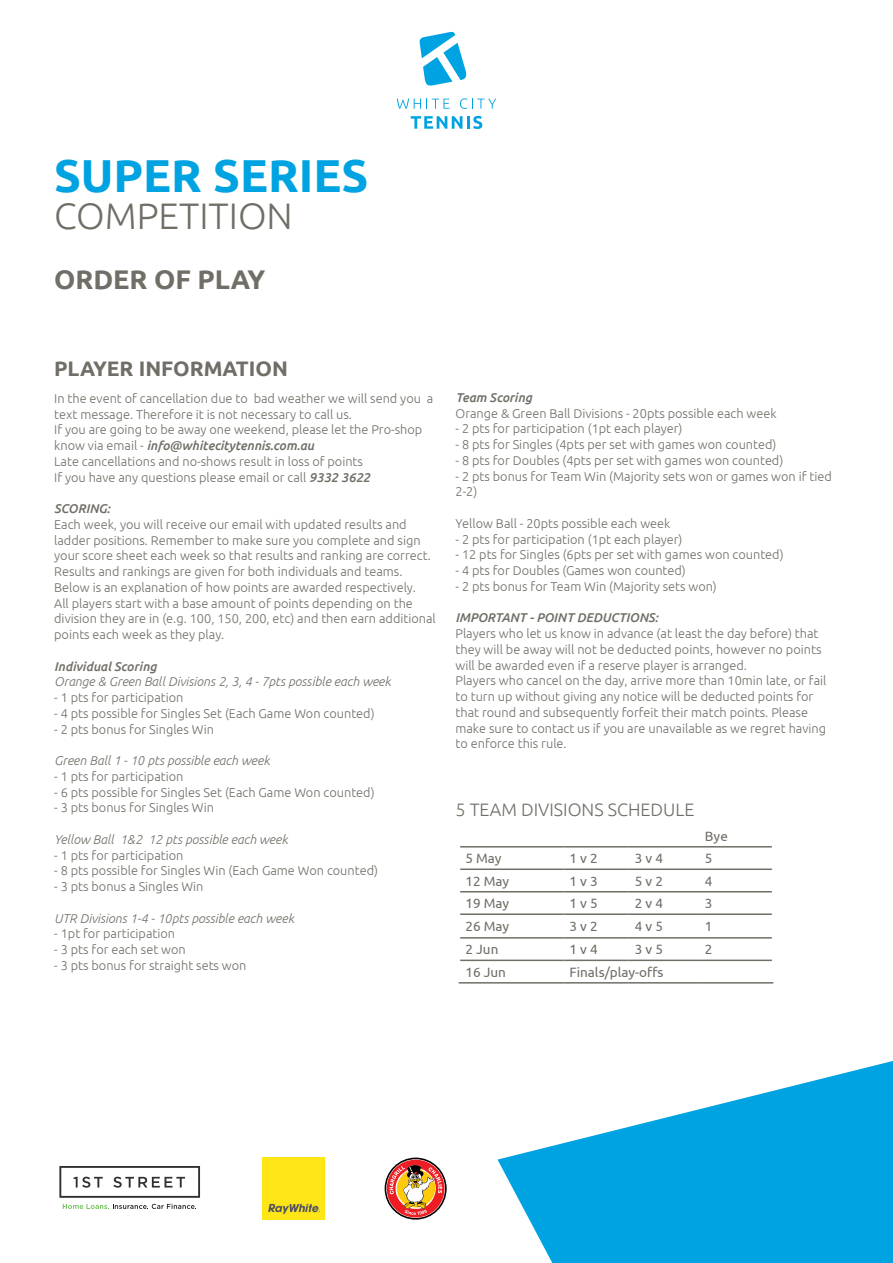
<style>
.page{position:relative;width:893px;height:1263px;background:#fff}
.page>*{position:absolute;margin:0;border:0;box-sizing:border-box;transform-origin:0 0}
.t1{font:700 46.2px "Ubuntu";color:#00a3e2}
.t2{font:300 36.9px "Ubuntu";color:#706e66}
.t3{font:700 27px "Ubuntu";color:#706e66}
.t4{font:700 21px "Ubuntu";color:#706e66}
.t5{font:300 18px "Ubuntu";color:#706e66}
.t6{font:13.5px "Ubuntu";color:#706e66}
.t7{font:300 12.75px/15.8px "Ubuntu";color:#706e66}
.t8{font:italic 300 12.75px "Ubuntu";color:#706e66}
.t9{font:italic 500 12.75px "Ubuntu";color:#706e66}
.s1{font-weight:500;font-style:italic}
</style>
<div class="page">
<svg style="left:497px;top:1061px;width:396px;height:202px;fill:#00a3e2"></svg>
<svg style="left:411px;top:116px;width:71px;height:13px"></svg>
<svg style="left:397px;top:99px;width:53px;height:10px"></svg>
<svg style="left:460px;top:98px;width:36px;height:11px"></svg>
<svg style="left:419px;top:31px;width:48px;height:55px"></svg>
<svg style="left:385px;top:1157px;width:62px;height:62px"></svg>
<svg style="left:386px;top:1159px;width:59px;height:59px"></svg>
<div style="left:387px;top:1160px;width:58px;height:57px;background:#ee1d23;border-radius:50%"></div>
<svg style="left:389px;top:1165px;width:53px;height:50px"></svg>
<img style="left:262px;top:1157px;width:62px;height:62px">
<svg style="left:59px;top:1166px;width:141px;height:32px"></svg>
<svg style="left:63px;top:1204px;width:133px;height:5px"></svg>
<hr style="left:460px;top:868px;width:103px;height:2px;background:#706e66">
<hr style="left:563px;top:868px;width:66px;height:2px;background:#706e66">
<hr style="left:629px;top:868px;width:70px;height:2px;background:#706e66">
<hr style="left:699px;top:868px;width:73px;height:2px;background:#706e66">
<hr style="left:460px;top:891px;width:103px;height:1px;background:#706e66">
<hr style="left:563px;top:891px;width:66px;height:1px;background:#706e66">
<hr style="left:629px;top:891px;width:70px;height:1px;background:#706e66">
<hr style="left:699px;top:891px;width:73px;height:1px;background:#706e66">
<hr style="left:460px;top:913px;width:103px;height:2px;background:#706e66">
<hr style="left:563px;top:913px;width:66px;height:2px;background:#706e66">
<hr style="left:629px;top:913px;width:70px;height:2px;background:#706e66">
<hr style="left:699px;top:913px;width:73px;height:2px;background:#706e66">
<hr style="left:460px;top:937px;width:103px;height:2px;background:#706e66">
<hr style="left:563px;top:937px;width:66px;height:2px;background:#706e66">
<hr style="left:629px;top:937px;width:70px;height:2px;background:#706e66">
<hr style="left:699px;top:937px;width:73px;height:2px;background:#706e66">
<hr style="left:460px;top:959px;width:103px;height:2px;background:#706e66">
<hr style="left:563px;top:959px;width:66px;height:2px;background:#706e66">
<hr style="left:629px;top:959px;width:70px;height:2px;background:#706e66">
<hr style="left:699px;top:959px;width:73px;height:2px;background:#706e66">
<hr style="left:459px;top:982px;width:104px;height:1px;background:#706e66">
<hr style="left:563px;top:982px;width:66px;height:1px;background:#706e66">
<hr style="left:629px;top:982px;width:70px;height:1px;background:#706e66">
<hr style="left:699px;top:982px;width:74px;height:1px;background:#706e66">
<svg style="left:563px;top:847px;width:1px;height:115px"></svg>
<hr style="left:460px;top:846px;width:103px;height:1px;background:#706e66">
<hr style="left:563px;top:846px;width:66px;height:1px;background:#706e66">
<hr style="left:629px;top:846px;width:70px;height:1px;background:#706e66">
<hr style="left:699px;top:846px;width:73px;height:1px;background:#706e66">
<p class="t1" style="left:54px;top:147px;width:316px">SUPER SERIES</p>
<p class="t2" style="left:54px;top:194px;width:240px">COMPETITION</p>
<p class="t3" style="left:54px;top:263px;width:213px">ORDER OF PLAY</p>
<p class="t4" style="left:54px;top:356px;width:235px">PLAYER INFORMATION</p>
<p class="t7" style="left:54px;top:390px;width:381px">In the event of cancellation due to bad weather we will send you a text message. Therefore it is not necessary to call us.</p>
<p class="t7" style="left:54px;top:422px;width:370px">If you are going to be away one weekend, please let the Pro-shop know via email - <span class="s1">info@whitecitytennis.com.au</span></p>
<p class="t7" style="left:54px;top:453px;width:310px">Late cancellations and no-shows result in loss of points</p>
<p class="t7" style="left:54px;top:469px;width:317px">If you have any questions please email or call <span class="s1">9332 3622</span></p>
<p class="t9" style="left:54px;top:501px;width:57px">SCORING:</p>
<p class="t7" style="left:54px;top:516px;width:378px">Each week, you will receive our email with updated results and ladder positions. Remember to make sure you complete and sign your score sheet each week so that results and ranking are correct.</p>
<p class="t7" style="left:54px;top:563px;width:363px">Results and rankings are given for both individuals and teams.<br>Below is an explanation of how points are awarded respectively.</p>
<p class="t7" style="left:54px;top:595px;width:383px">All players start with a base amount of points depending on the division they are in (e.g. 100, 150, 200, etc) and then earn additional points each week as they play.</p>
<p class="t9" style="left:54px;top:658px;width:104px">Individual Scoring</p>
<p class="t8" style="left:54px;top:674px;width:338px">Orange &amp; Green Ball Divisions 2, 3, 4 - 7pts possible each week</p>
<p class="t7" style="left:54px;top:689px;width:131px">- 1 pts for participation</p>
<p class="t7" style="left:54px;top:705px;width:322px">- 4 pts possible for Singles Set (Each Game Won counted)</p>
<p class="t7" style="left:54px;top:721px;width:161px">- 2 pts bonus for Singles Win</p>
<p class="t8" style="left:54px;top:753px;width:217px">Green Ball 1 - 10 pts possible each week</p>
<p class="t7" style="left:54px;top:768px;width:131px">- 1 pts for participation</p>
<p class="t7" style="left:54px;top:784px;width:322px">- 6 pts possible for Singles Set (Each Game Won counted)</p>
<p class="t7" style="left:54px;top:800px;width:161px">- 3 pts bonus for Singles Win</p>
<p class="t8" style="left:54px;top:832px;width:235px">Yellow Ball 1&amp;2 12 pts possible each week</p>
<p class="t7" style="left:54px;top:847px;width:131px">- 1 pts for participation</p>
<p class="t7" style="left:54px;top:863px;width:325px">- 8 pts possible for Singles Win (Each Game Won counted)</p>
<p class="t7" style="left:54px;top:878px;width:151px">- 3 pts bonus a Singles Win</p>
<p class="t8" style="left:54px;top:910px;width:241px">UTR Divisions 1-4 - 10pts possible each week</p>
<p class="t7" style="left:54px;top:926px;width:122px">- 1pt for participation</p>
<p class="t7" style="left:54px;top:941px;width:133px">- 3 pts for each set won</p>
<p class="t7" style="left:54px;top:957px;width:194px">- 3 pts bonus for straight sets won</p>
<p class="t9" style="left:455px;top:389px;width:78px">Team Scoring</p>
<p class="t7" style="left:455px;top:405px;width:323px">Orange &amp; Green Ball Divisions - 20pts possible each week</p>
<p class="t7" style="left:455px;top:421px;width:229px">- 2 pts for participation (1pt each player)</p>
<p class="t7" style="left:455px;top:436px;width:322px">- 8 pts for Singles (4pts per set with games won counted)</p>
<p class="t7" style="left:455px;top:452px;width:329px">- 8 pts for Doubles (4pts per set with games won counted)</p>
<p class="t7" style="left:455px;top:468px;width:378px">- 2 pts bonus for Team Win (Majority sets won or games won if tied<br>2-2)</p>
<p class="t7" style="left:455px;top:515px;width:217px">Yellow Ball - 20pts possible each week</p>
<p class="t7" style="left:455px;top:531px;width:229px">- 2 pts for participation (1pt each player)</p>
<p class="t7" style="left:455px;top:547px;width:330px">- 12 pts for Singles (6pts per set with games won counted)</p>
<p class="t7" style="left:455px;top:562px;width:232px">- 4 pts for Doubles (Games won counted)</p>
<p class="t7" style="left:455px;top:578px;width:263px">- 2 pts bonus for Team Win (Majority sets won)</p>
<p class="t9" style="left:455px;top:610px;width:204px">IMPORTANT - POINT DEDUCTIONS:</p>
<p class="t7" style="left:455px;top:625px;width:367px">Players who let us know in advance (at least the day before) that they will be away will not be deducted points, however no points will be awarded even if a reserve player is arranged.</p>
<p class="t7" style="left:455px;top:673px;width:372px">Players who cancel on the day, arrive more than 10min late, or fail to turn up without giving any notice will be deducted points for that round and subsequently forfeit their match points. Please make sure to contact us if you are unavailable as we regret having to enforce this rule.</p>
<p class="t5" style="left:455px;top:798px;width:240px">5 TEAM DIVISIONS SCHEDULE</p>
<p class="t6" style="left:705px;top:828px;width:24px">Bye</p>
<p class="t6" style="left:465px;top:850px;width:38px">5 May</p>
<p class="t6" style="left:569px;top:850px;width:30px">1 v 2</p>
<p class="t6" style="left:635px;top:850px;width:30px">3 v 4</p>
<p class="t6" style="left:705px;top:850px;width:9px">5</p>
<p class="t6" style="left:465px;top:873px;width:45px">12 May</p>
<p class="t6" style="left:569px;top:873px;width:30px">1 v 3</p>
<p class="t6" style="left:635px;top:873px;width:30px">5 v 2</p>
<p class="t6" style="left:705px;top:873px;width:9px">4</p>
<p class="t6" style="left:465px;top:895px;width:45px">19 May</p>
<p class="t6" style="left:569px;top:895px;width:30px">1 v 5</p>
<p class="t6" style="left:635px;top:895px;width:30px">2 v 4</p>
<p class="t6" style="left:705px;top:895px;width:9px">3</p>
<p class="t6" style="left:465px;top:918px;width:45px">26 May</p>
<p class="t6" style="left:569px;top:918px;width:30px">3 v 2</p>
<p class="t6" style="left:635px;top:918px;width:30px">4 v 5</p>
<p class="t6" style="left:705px;top:918px;width:9px">1</p>
<p class="t6" style="left:465px;top:941px;width:34px">2 Jun</p>
<p class="t6" style="left:569px;top:941px;width:30px">1 v 4</p>
<p class="t6" style="left:635px;top:941px;width:30px">3 v 5</p>
<p class="t6" style="left:705px;top:941px;width:9px">2</p>
<p class="t6" style="left:465px;top:964px;width:42px">16 Jun</p>
<p class="t6" style="left:569px;top:964px;width:96px">Finals/play-offs</p>
</div>
